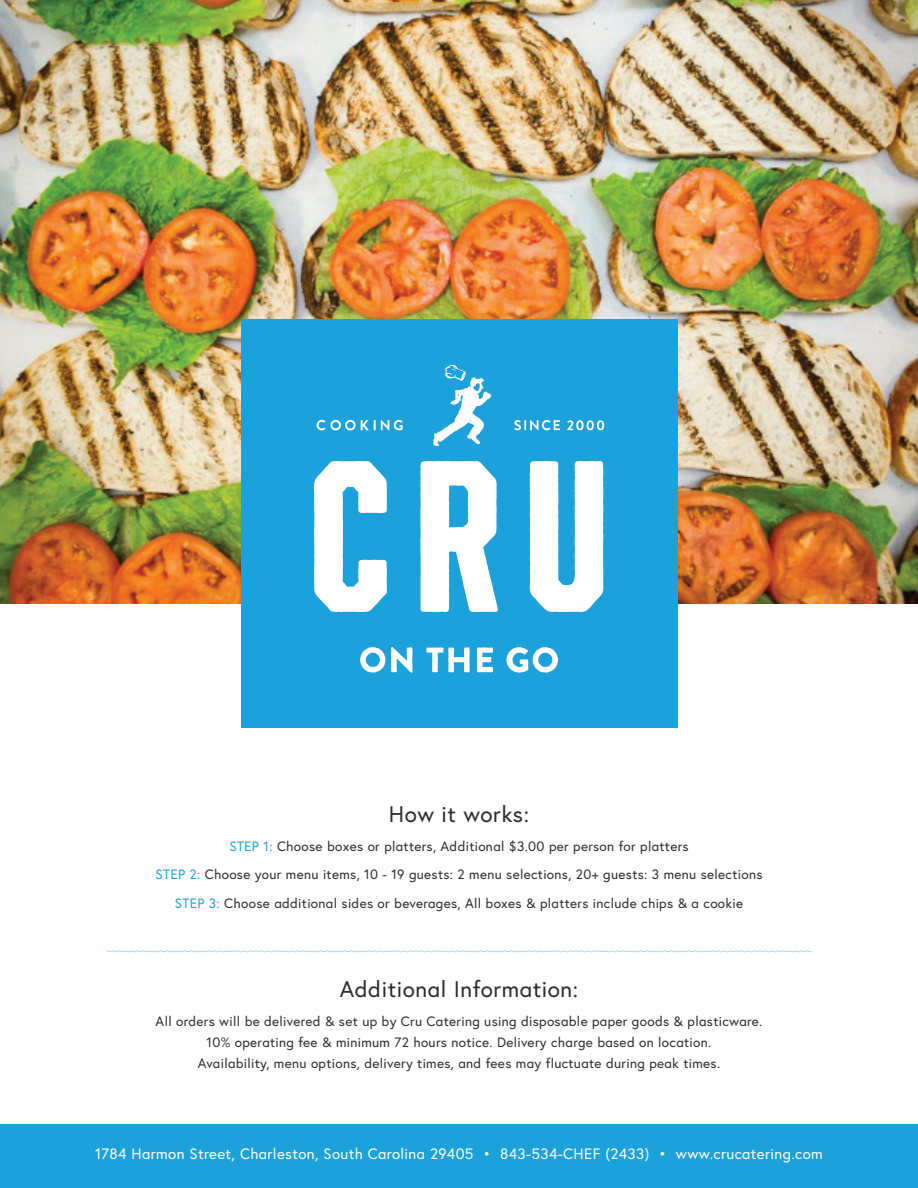
<style>
.page{position:relative;width:918px;height:1188px;background:#fff}
.page>*{position:absolute;margin:0;border:0;box-sizing:border-box;transform-origin:0 0}
.t1{font:22.5px "Europa";letter-spacing:.025em;color:#2b2c2b}
.t2{font:15px "Europa";letter-spacing:.025em;color:#fff}
.t3{font:13.5px/28.5px "Europa";letter-spacing:.025em;color:#2b2c2b;text-align:center}
.s1{color:#1aa2dc}
</style>
<div class="page">
<img style="left:0;top:0;width:918px;height:603px">
<div style="left:0;top:1124px;width:918px;height:64px;background:#1da1db"></div>
<div style="left:241px;top:319px;width:436px;height:409px;background:#1da1db"></div>
<svg style="left:106px;top:951px;width:706px;height:1px"></svg>
<svg style="left:313px;top:461px;width:74px;height:151px"></svg>
<svg style="left:420px;top:461px;width:78px;height:151px"></svg>
<svg style="left:530px;top:461px;width:73px;height:151px"></svg>
<svg style="left:514px;top:420px;width:46px;height:10px"></svg>
<svg style="left:567px;top:420px;width:37px;height:10px"></svg>
<svg style="left:317px;top:420px;width:86px;height:10px"></svg>
<svg style="left:360px;top:647px;width:53px;height:26px"></svg>
<svg style="left:426px;top:647px;width:44px;height:25px"></svg>
<svg style="left:477px;top:647px;width:16px;height:25px"></svg>
<svg style="left:506px;top:647px;width:52px;height:26px"></svg>
<svg style="left:433px;top:365px;width:58px;height:81px"></svg>
<h1 class="t1" style="left:389px;top:800px;width:142px">How it works:</h1>
<p class="t3" style="left:155px;top:831px;width:609px"><span class="s1">STEP 1:</span> Choose boxes or platters, Additional $3.00 per person for platters<br><span class="s1">STEP 2:</span> Choose your menu items, 10 - 19 guests: 2 menu selections, 20+ guests: 3 menu selections<br><span class="s1">STEP 3:</span> Choose additional sides or beverages, All boxes &amp; platters include chips &amp; a cookie</p>
<h1 class="t1" style="left:340px;top:975px;width:240px">Additional Information:</h1>
<p class="t3" style="left:156px;top:1010px;width:608px;line-height:21px">All orders will be delivered &amp; set up by Cru Catering using disposable paper goods &amp; plasticware.<br>10% operating fee &amp; minimum 72 hours notice. Delivery charge based on location.<br>Availability, menu options, delivery times, and fees may fluctuate during peak times.</p>
<p class="t2" style="left:95px;top:1144px;width:729px">1784 Harmon Street, Charleston, South Carolina 29405 • 843-534-CHEF (2433) • www.crucatering.com</p>
</div>
